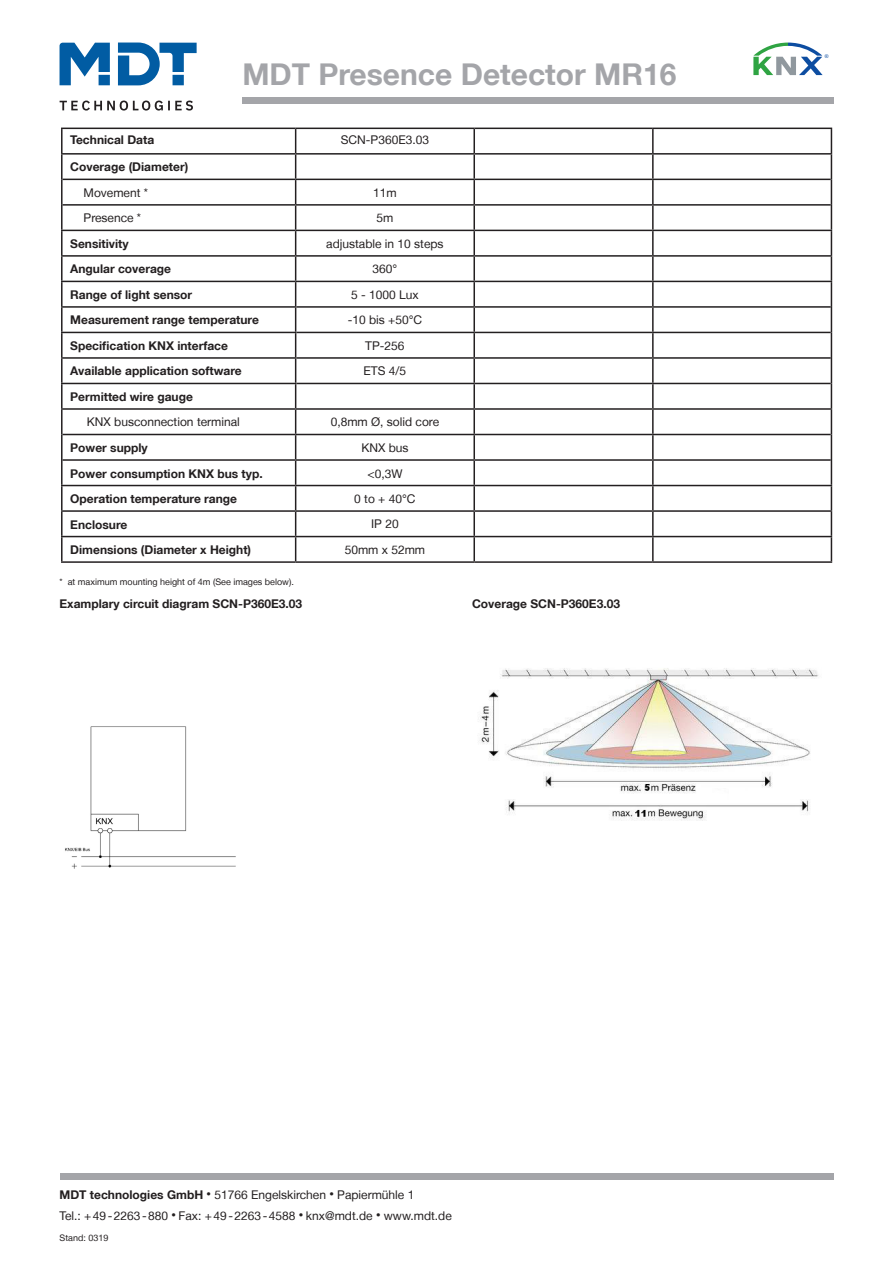
<style>
.page{position:relative;width:893px;height:1263px;background:#fff}
.page>*{position:absolute;margin:0;border:0;box-sizing:border-box;transform-origin:0 0}
.t1{font:700 30px "Helvetica Neue LT";color:#a4a5a9}
.td-data{font:700 12px "Helvetica Neue LT";color:#231f20}
.td-data-2{font:12px/21px "Helvetica Neue LT";color:#231f20}
.td-data-centered{font:12px "Helvetica Neue LT";color:#231f20}
.td-title{font:700 12px "Helvetica Neue LT";color:#231f20}
.td-data-3{font:9px "Helvetica Neue LT";color:#231f20}
.t2{font:5.1px "Arial";color:#0d4da1}
.s1{font-weight:700}
.s2{font-size:9px}
</style>
<div class="page">
<hr style="left:61px;top:306px;width:235px;height:2px;background:#231f20">
<hr style="left:61px;top:332px;width:235px;height:1px;background:#231f20">
<hr style="left:61px;top:333px;width:2px;height:24px;background:#231f20">
<hr style="left:61px;top:357px;width:235px;height:2px;background:#231f20">
<hr style="left:61px;top:359px;width:2px;height:24px;background:#231f20">
<hr style="left:61px;top:383px;width:235px;height:1px;background:#231f20">
<hr style="left:61px;top:128px;width:235px;height:1px;background:#231f20">
<hr style="left:61px;top:129px;width:2px;height:24px;background:#231f20">
<hr style="left:61px;top:153px;width:235px;height:2px;background:#231f20">
<hr style="left:61px;top:155px;width:2px;height:24px;background:#231f20">
<hr style="left:61px;top:179px;width:2px;height:26px;background:#231f20">
<hr style="left:61px;top:205px;width:2px;height:25px;background:#231f20">
<hr style="left:61px;top:230px;width:235px;height:1px;background:#231f20">
<hr style="left:61px;top:231px;width:2px;height:24px;background:#231f20">
<hr style="left:61px;top:255px;width:235px;height:2px;background:#231f20">
<hr style="left:61px;top:257px;width:2px;height:24px;background:#231f20">
<hr style="left:61px;top:281px;width:235px;height:1px;background:#231f20">
<hr style="left:61px;top:282px;width:2px;height:24px;background:#231f20">
<hr style="left:61px;top:308px;width:2px;height:24px;background:#231f20">
<hr style="left:61px;top:384px;width:2px;height:24px;background:#231f20">
<hr style="left:61px;top:408px;width:235px;height:2px;background:#231f20">
<hr style="left:61px;top:410px;width:2px;height:24px;background:#231f20">
<hr style="left:61px;top:434px;width:2px;height:26px;background:#231f20">
<hr style="left:61px;top:460px;width:2px;height:25px;background:#231f20">
<hr style="left:61px;top:485px;width:235px;height:1px;background:#231f20">
<hr style="left:61px;top:486px;width:2px;height:24px;background:#231f20">
<hr style="left:61px;top:510px;width:235px;height:2px;background:#231f20">
<hr style="left:61px;top:512px;width:2px;height:24px;background:#231f20">
<hr style="left:61px;top:536px;width:235px;height:1px;background:#231f20">
<hr style="left:61px;top:537px;width:2px;height:24px;background:#231f20">
<svg style="left:62px;top:128px;width:770px;height:433px"></svg>
<hr style="left:61px;top:561px;width:235px;height:2px;background:#231f20">
<hr style="left:296px;top:561px;width:178px;height:2px;background:#231f20">
<hr style="left:474px;top:561px;width:179px;height:2px;background:#231f20">
<hr style="left:653px;top:561px;width:179px;height:2px;background:#231f20">
<hr style="left:63px;top:179px;width:233px;height:1px;background:#231f20">
<hr style="left:296px;top:179px;width:178px;height:1px;background:#231f20">
<hr style="left:474px;top:179px;width:179px;height:1px;background:#231f20">
<hr style="left:653px;top:179px;width:178px;height:1px;background:#231f20">
<hr style="left:63px;top:204px;width:233px;height:2px;background:#231f20">
<hr style="left:296px;top:204px;width:178px;height:2px;background:#231f20">
<hr style="left:474px;top:204px;width:179px;height:2px;background:#231f20">
<hr style="left:653px;top:204px;width:178px;height:2px;background:#231f20">
<hr style="left:296px;top:306px;width:178px;height:2px;background:#231f20">
<hr style="left:474px;top:306px;width:179px;height:2px;background:#231f20">
<hr style="left:653px;top:306px;width:178px;height:2px;background:#231f20">
<hr style="left:296px;top:332px;width:178px;height:1px;background:#231f20">
<hr style="left:474px;top:332px;width:179px;height:1px;background:#231f20">
<hr style="left:653px;top:332px;width:178px;height:1px;background:#231f20">
<hr style="left:296px;top:357px;width:178px;height:2px;background:#231f20">
<hr style="left:474px;top:357px;width:179px;height:2px;background:#231f20">
<hr style="left:653px;top:357px;width:178px;height:2px;background:#231f20">
<hr style="left:296px;top:383px;width:178px;height:1px;background:#231f20">
<hr style="left:474px;top:383px;width:179px;height:1px;background:#231f20">
<hr style="left:653px;top:383px;width:178px;height:1px;background:#231f20">
<hr style="left:63px;top:434px;width:233px;height:1px;background:#231f20">
<hr style="left:296px;top:434px;width:178px;height:1px;background:#231f20">
<hr style="left:474px;top:434px;width:179px;height:1px;background:#231f20">
<hr style="left:653px;top:434px;width:178px;height:1px;background:#231f20">
<hr style="left:63px;top:459px;width:233px;height:2px;background:#231f20">
<hr style="left:296px;top:459px;width:178px;height:2px;background:#231f20">
<hr style="left:474px;top:459px;width:179px;height:2px;background:#231f20">
<hr style="left:653px;top:459px;width:178px;height:2px;background:#231f20">
<img style="left:65px;top:726px;width:171px;height:143px">
<img style="left:479px;top:668px;width:340px;height:153px">
<svg style="left:60px;top:43px;width:137px;height:42px"></svg>
<svg style="left:60px;top:100px;width:133px;height:11px"></svg>
<div style="left:242px;top:98px;width:591px;height:6px;background:#a4a5a9"></div>
<div style="left:60px;top:1174px;width:773px;height:6px;background:#a4a5a9"></div>
<svg style="left:753px;top:43px;width:70px;height:32px"></svg>
<p class="t1" style="left:242px;top:56px;width:435px">MDT Presence Detector MR16</p>
<p class="td-title" style="left:70px;top:132px;width:86px">Technical Data</p>
<p class="td-data-centered" style="left:341px;top:133px;width:90px">SCN-P360E3.03</p>
<p class="td-data" style="left:70px;top:160px;width:119px">Coverage (Diameter)</p>
<p class="td-data-2" style="left:84px;top:182px;width:66px">Movement *</p>
<p class="td-data-centered" style="left:373px;top:185px;width:25px">11m</p>
<p class="td-data-2" style="left:84px;top:207px;width:59px">Presence *</p>
<p class="td-data-centered" style="left:376px;top:211px;width:18px">5m</p>
<p class="td-data" style="left:70px;top:236px;width:60px">Sensitivity</p>
<p class="td-data-centered" style="left:326px;top:236px;width:119px">adjustable in 10 steps</p>
<p class="td-data" style="left:70px;top:262px;width:102px">Angular coverage</p>
<p class="td-data-centered" style="left:373px;top:262px;width:26px">360°</p>
<p class="td-data" style="left:70px;top:287px;width:123px">Range of light sensor</p>
<p class="td-data-centered" style="left:351px;top:287px;width:69px">5 - 1000 Lux</p>
<p class="td-data" style="left:70px;top:313px;width:190px">Measurement range temperature</p>
<p class="td-data-centered" style="left:348px;top:313px;width:76px">-10 bis +50°C</p>
<p class="td-data" style="left:70px;top:338px;width:159px">Specification KNX interface</p>
<p class="td-data-centered" style="left:365px;top:338px;width:41px">TP-256</p>
<p class="td-data" style="left:70px;top:364px;width:173px">Available application software</p>
<p class="td-data-centered" style="left:364px;top:364px;width:44px">ETS 4/5</p>
<p class="td-data" style="left:70px;top:389px;width:124px">Permitted wire gauge</p>
<p class="td-data-2" style="left:87px;top:412px;width:154px">KNX busconnection terminal</p>
<p class="td-data-centered" style="left:331px;top:415px;width:110px">0,8mm Ø, solid core</p>
<p class="td-data" style="left:70px;top:440px;width:79px">Power supply</p>
<p class="td-data-centered" style="left:361px;top:441px;width:49px">KNX bus</p>
<p class="td-data" style="left:70px;top:466px;width:194px">Power consumption KNX bus typ.</p>
<p class="td-data-centered" style="left:367px;top:466px;width:36px">&lt;0,3W</p>
<p class="td-data" style="left:70px;top:491px;width:168px">Operation temperature range</p>
<p class="td-data-centered" style="left:354px;top:491px;width:63px">0 to + 40°C</p>
<p class="td-data" style="left:70px;top:517px;width:59px">Enclosure</p>
<p class="td-data-centered" style="left:371px;top:517px;width:29px">IP 20</p>
<p class="td-data" style="left:70px;top:542px;width:182px">Dimensions (Diameter x Height)</p>
<p class="td-data-centered" style="left:345px;top:542px;width:82px">50mm x 52mm</p>
<p class="td-data-3" style="left:60px;top:576px;width:236px">* at maximum mounting height of 4m (See images below).</p>
<p class="td-data" style="left:60px;top:596px;width:244px">Examplary circuit diagram SCN-P360E3.03</p>
<p class="td-data" style="left:472px;top:596px;width:150px">Coverage SCN-P360E3.03</p>
<p class="t2" style="left:825px;top:53px;width:5px">®</p>
<p class="td-data-2" style="left:60px;top:1183px;width:394px"><span class="s1">MDT technologies GmbH</span> <span class="s2">•</span> 51766 Engelskirchen <span class="s2">•</span> Papiermühle 1<br>Tel.: +49-2263-880 <span class="s2">•</span> Fax: +49-2263-4588 <span class="s2">•</span> knx@mdt.de <span class="s2">•</span> www.mdt.de</p>
<p class="td-data-3" style="left:60px;top:1232px;width:50px">Stand: 0319</p>
</div>
